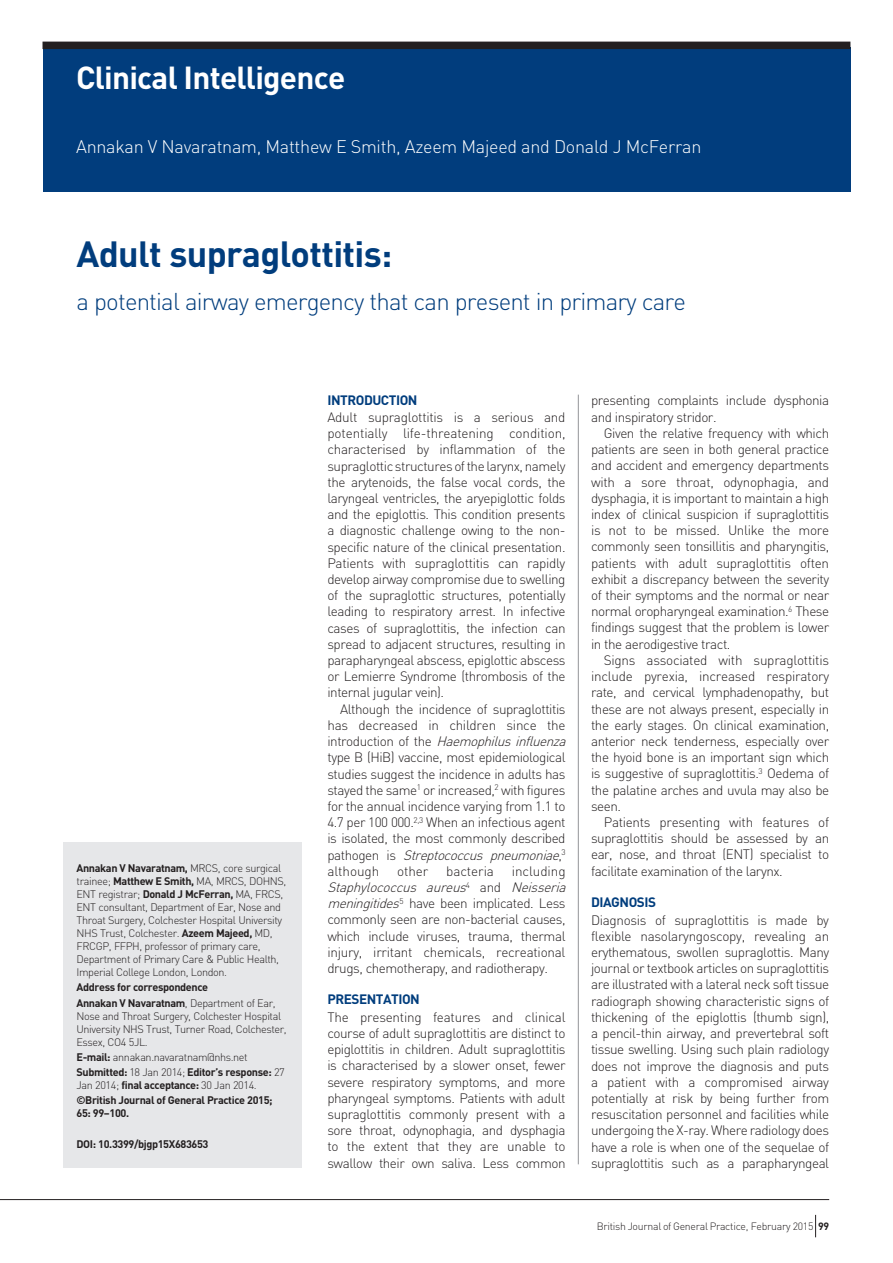
<style>
.page{position:relative;width:893px;height:1263px;background:#fff}
.page>*{position:absolute;margin:0;border:0;box-sizing:border-box;transform-origin:0 0}
.t1{font:700 36px "DIN";letter-spacing:-.02em;color:#013d7d}
.t2{font:700 31.5px "DIN";letter-spacing:-.025em;color:#fff}
.t3{font:300 24px "DIN";letter-spacing:-.035em;color:#013d7d}
.t4{font:300 18px "DIN";letter-spacing:-.015em;color:#fff}
.t5{font:300 13.5px/16.2px "DIN";letter-spacing:-.035em;color:#231f20;text-align:justify}
.t6{font:700 13.5px "DIN";letter-spacing:-.035em;color:#013d7d}
.t7{font:300 13.5px "DIN";letter-spacing:-.005em;color:#231f20}
.t8{font:300 10.8px/13px "DIN";letter-spacing:-.035em;color:#231f20}
.t9{font:700 10.8px/15.1px "DIN";letter-spacing:-.035em;color:#231f20}
.t10{font:300 10.5px "DIN";letter-spacing:-.025em;color:#231f20}
.s1{font-weight:700}
.s2{font-weight:300}
.s3{font-style:italic}
</style>
<div class="page">
<hr style="left:0;top:1199px;width:829px;height:1px;background:#231f20">
<svg style="left:815px;top:1215px;width:1px;height:22px"></svg>
<div style="left:43px;top:47px;width:807px;height:144px;background:#013d7d"></div>
<hr style="left:578px;top:395px;width:1px;height:769px;background:#939598">
<div style="left:64px;top:843px;width:238px;height:325px;background:#e6e7e9"></div>
<div style="left:43px;top:42px;width:807px;height:7px;background:#231f20"></div>
<h2 class="t2" style="left:76px;top:57px;width:271px">Clinical Intelligence</h2>
<h3 class="t4" style="left:76px;top:135px;width:627px">Annakan V Navaratnam, Matthew E Smith, Azeem Majeed and Donald J McFerran</h3>
<h1 class="t1" style="left:77px;top:231px;width:317px">Adult supraglottitis:</h1>
<h3 class="t3" style="left:77px;top:286px;width:611px">a potential airway emergency that can present in primary care</h3>
<p class="t8" style="left:77px;top:861px;width:211px"><span class="s1">Annakan V Navaratnam,</span> MRCS, core surgical trainee; <span class="s1">Matthew E Smith,</span> MA, MRCS, DOHNS, ENT registrar; <span class="s1">Donald J McFerran,</span> MA, FRCS, ENT consultant, Department of Ear, Nose and Throat Surgery, Colchester Hospital University NHS Trust, Colchester. <span class="s1">Azeem Majeed,</span> MD, FRCGP, FFPH, professor of primary care, Department of Primary Care &amp; Public Health, Imperial College London, London.</p>
<p class="t9" style="left:77px;top:979px;width:201px">Address for correspondence<br>Annakan V Navaratnam<span class="s2">, Department of Ear,</span></p>
<p class="t8" style="left:77px;top:1009px;width:212px">Nose and Throat Surgery, Colchester Hospital<br>University NHS Trust, Turner Road, Colchester,<br>Essex, CO4 5JL.</p>
<p class="t8" style="left:77px;top:1049px;width:210px;line-height:15.1px"><span class="s1">E-mail:</span> annakan.navaratnam@nhs.net<br><span class="s1">Submitted:</span> 18 Jan 2014; <span class="s1">Editor’s response:</span> 27</p>
<p class="t9" style="left:77px;top:1077px;width:198px"><span class="s2">Jan 2014;</span> final acceptance: <span class="s2">30 Jan 2014. </span>©British Journal of General Practice 2015;</p>
<p class="t9" style="left:77px;top:1105px;width:54px">65: 99–100.</p>
<p class="t9" style="left:77px;top:1136px;width:134px">DOI: 10.3399/bjgp15X683653</p>
<p class="t6" style="left:327px;top:391px;width:92px">INTRODUCTION</p>
<p class="t5" style="left:327px;top:409px;width:240px">Adult supraglottitis is a serious and potentially life-threatening condition, characterised by inflammation of the supraglottic structures of the larynx, namely the arytenoids, the false vocal cords, the laryngeal ventricles, the aryepiglottic folds and the epiglottis. This condition presents a diagnostic challenge owing to the non&shy;specific nature of the clinical presentation.<br>Patients with supraglottitis can rapidly develop airway compromise due to swelling of the supraglottic structures, potentially leading to respiratory arrest. In infective cases of supraglottitis, the infection can spread to adjacent structures, resulting in parapharyngeal abscess, epiglottic abscess or Lemierre Syndrome (thrombosis of the internal jugular vein).</p>
<p class="t5" style="left:327px;top:701px;width:244px;text-align:left;text-indent:13px">Although the incidence of supraglottitis has decreased in children since the i n t r o d u c t i o n o f t h e <span class="s3">Haemophilusinfluenza </span>type B (HiB) vaccine, most epidemiological studies suggest the incidence in adults has stayed the same<sup>1</sup> or increased,<sup>2</sup> with figures for the annual incidence varying from 1.1 to 4.7 per 100 000.<sup>2,3</sup> When an infectious agent is isolated, the most commonly described p a t h o g e n i s <span class="s3">Streptococcus pneumoniae</span>, <sup>3 </sup>although</p>
<p class="t5" style="left:327px;top:863px;width:244px;text-align:left;text-indent:184px">including <span class="s3">Staphylococcus aureus</span><sup>4</sup> a n d <span class="s3">Neisseria meningitides</span><sup>5</sup> have been implicated. Less commonly seen are non-bacterial causes, which include viruses, trauma, thermal injury, irritant chemicals, recreational drugs, chemotherapy, and radiotherapy.</p>
<p class="t6" style="left:327px;top:990px;width:48px">presentation</p>
<p class="t5" style="left:327px;top:1009px;width:240px">The presenting features and clinical course of adult supraglottitis are distinct to epiglottitis in children. Adult supraglottitis is characterised by a slower onset, fewer severe respiratory symptoms, and more pharyngeal symptoms. Patients with adult supraglottitis commonly present with a sore throat, odynophagia, and dysphagia to the extent that they are unable to swallow their own saliva. Less common</p>
<p class="t5" style="left:397px;top:863px;width:33px">other</p>
<p class="t7" style="left:446px;top:862px;width:49px">bacteria</p>
<p class="t5" style="left:591px;top:392px;width:240px">presenting complaints include dysphonia and inspiratory stridor.</p>
<p class="t5" style="left:591px;top:425px;width:240px;text-indent:13px">Given the relative frequency with which patients are seen in both general practice and accident and emergency departments with a sore throat, odynophagia, and dysphagia, it is important to maintain a high index of clinical suspicion if supraglottitis is not to be missed. Unlike the more commonly seen tonsillitis and pharyngitis, patients with adult supraglottitis often exhibit a discrepancy between the severity of their symptoms and the normal or near normal oropharyngeal examination.<sup>6</sup> These findings suggest that the problem is lower in the aerodigestive tract.</p>
<p class="t5" style="left:591px;top:652px;width:240px;text-indent:13px">Signs associated with supraglottitis include pyrexia, increased respiratory rate, and cervical lymphadenopathy, but these are not always present, especially in the early stages. On clinical examination, anterior neck tenderness, especially over the hyoid bone is an important sign which is suggestive of supraglottitis.<sup>3</sup> Oedema of the palatine arches and uvula may also be seen.</p>
<p class="t5" style="left:591px;top:814px;width:240px;text-indent:13px">Patients presenting with features of supraglottitis should be assessed by an ear, nose, and throat (ENT) specialist to facilitate examination of the larynx.</p>
<p class="t6" style="left:591px;top:893px;width:66px">diagnosis</p>
<p class="t5" style="left:591px;top:911px;width:240px">Diagnosis of supraglottitis is made by flexible nasolaryngoscopy, revealing an erythematous, swollen supraglottis. Many journal or textbook articles on supraglottitis are illustrated with a lateral neck soft tissue radiograph showing characteristic signs of thickening of the epiglottis (thumb sign), a pencil-thin airway, and prevertebral soft tissue swelling. Using such plain radiology does not improve the diagnosis and puts a patient with a compromised airway potentially at risk by being further from resuscitation personnel and facilities while undergoing the X-ray. Where radiology does have a role is when one of the sequelae of supraglottitis such as a parapharyngeal</p>
<p class="t10" style="left:597px;top:1219px;width:234px">British Journal of General Practice, February 2015 <span class="s1">99</span></p>
</div>
